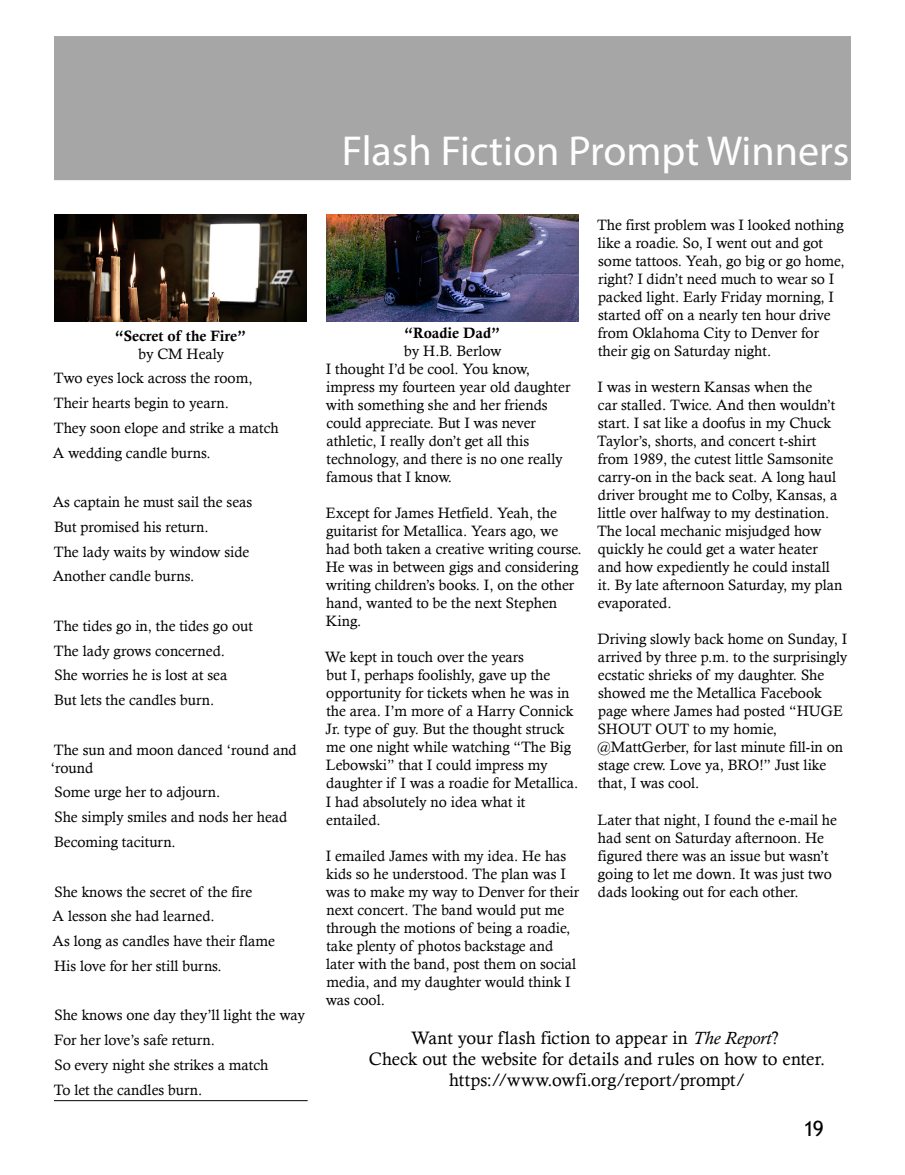
<style>
.page{position:relative;width:905px;height:1175px;background:#fff}
.page>*{position:absolute;margin:0;border:0;box-sizing:border-box;transform-origin:0 0}
.t1{font:42px "Myriad Pro";color:#fff}
.t2{font:21px "Trebuchet MS";color:#000}
.t3{font:18px/21px "Calisto";color:#000;text-align:center}
.t4{font:15px/18px "Calisto";color:#000}
.t5{font:15px "Calis MT Bol";color:#000}
.s1{font-style:italic}
</style>
<div class="page">
<div style="left:55px;top:37px;width:795px;height:142px;background:#a6a6a6"></div>
<img style="left:54px;top:214px;width:252px;height:107px">
<img style="left:327px;top:214px;width:251px;height:107px">
<hr style="left:54px;top:1100px;width:254px;height:1px;background:#000">
<p class="t5" style="left:115px;top:327px;width:133px">“Secret of the Fire”</p>
<p class="t4" style="left:53px;top:341px;width:227px;line-height:24.8px;text-indent:86px">by CM Healy<br>Two eyes lock across the room,<br>Their hearts begin to yearn.<br>They soon elope and strike a match<br>A wedding candle burns.</p>
<p class="t4" style="left:53px;top:489px;width:201px;line-height:24.8px">As captain he must sail the seas<br>But promised his return.<br>The lady waits by window side<br>Another candle burns.</p>
<p class="t4" style="left:54px;top:613px;width:201px;line-height:24.8px">The tides go in, the tides go out<br>The lady grows concerned.<br>She worries he is lost at sea<br>But lets the candles burn.</p>
<p class="t4" style="left:51px;top:740px;width:247px">The sun and moon danced ‘round and ‘round</p>
<p class="t4" style="left:54px;top:780px;width:235px;line-height:24.8px">Some urge her to adjourn.<br>She simply smiles and nods her head<br>Becoming taciturn.</p>
<p class="t4" style="left:53px;top:879px;width:224px;line-height:24.8px">She knows the secret of the fire<br>A lesson she had learned.<br>As long as candles have their flame<br>His love for her still burns.</p>
<p class="t4" style="left:54px;top:1002px;width:253px;line-height:24.8px">She knows one day they’ll light the way<br>For her love’s safe return.<br>So every night she strikes a match<br>To let the candles burn.</p>
<h1 class="t1" style="left:342px;top:125px;width:509px">Flash Fiction Prompt Winners</h1>
<p class="t5" style="left:404px;top:324px;width:98px">“Roadie Dad”</p>
<p class="t4" style="left:326px;top:342px;width:246px;text-indent:78px">by H.B. Berlow<br>I thought I’d be cool. You know, impress my fourteen year old daughter with something she and her friends could appreciate. But I was never athletic, I really don’t get all this technology, and there is no one really famous that I know.</p>
<p class="t4" style="left:326px;top:504px;width:258px">Except for James Hetfield. Yeah, the guitarist for Metallica. Years ago, we had both taken a creative writing course.<br>He was in between gigs and considering writing children’s books. I, on the other hand, wanted to be the next Stephen King.</p>
<p class="t4" style="left:325px;top:648px;width:255px">We kept in touch over the years<br>but I, perhaps foolishly, gave up the opportunity for tickets when he was in the area. I’m more of a Harry Connick<br>Jr. type of guy. But the thought struck me one night while watching “The Big<br>Lebowski” that I could impress my daughter if I was a roadie for Metallica.<br>I had absolutely no idea what it entailed.</p>
<p class="t4" style="left:326px;top:846px;width:255px">I emailed James with my idea. He has kids so he understood. The plan was I was to make my way to Denver for their next concert. The band would put me through the motions of being a roadie, take plenty of photos backstage and later with the band, post them on social media, and my daughter would think I was cool.</p>
<p class="t4" style="left:597px;top:216px;width:249px">The first problem was I looked nothing like a roadie. So, I went out and got some tattoos. Yeah, go big or go home, right? I didn’t need much to wear so I packed light. Early Friday morning, I started off on a nearly ten hour drive from Oklahoma City to Denver for their gig on Saturday night.</p>
<p class="t4" style="left:597px;top:378px;width:247px">I was in western Kansas when the<br>car stalled. Twice. And then wouldn’t start. I sat like a doofus in my Chuck Taylor’s, shorts, and concert t-shirt from 1989, the cutest little Samsonite carry-on in the back seat. A long haul driver brought me to Colby, Kansas, a little over halfway to my destination.<br>The local mechanic misjudged how quickly he could get a water heater and how expediently he could install it. By late afternoon Saturday, my plan evaporated.</p>
<p class="t4" style="left:597px;top:630px;width:252px">Driving slowly back home on Sunday, I arrived by three p.m. to the surprisingly ecstatic shrieks of my daughter. She showed me the Metallica Facebook page where James had posted “HUGE<br>SHOUT OUT to my homie, @MattGerber, for last minute fill-in on stage crew. Love ya, BRO!” Just like that, I was cool.</p>
<p class="t4" style="left:597px;top:810px;width:241px">Later that night, I found the e-mail he had sent on Saturday afternoon. He figured there was an issue but wasn’t going to let me down. It was just two dads looking out for each other.</p>
<p class="t3" style="left:369px;top:1026px;width:458px">Want your flash fiction to appear in <span class="s1">The Report</span>?<br>Check out the website for details and rules on how to enter. https://www.owfi.org/report/prompt/</p>
<h2 class="t2" style="left:803px;top:1115px;width:22px">19</h2>
</div>
